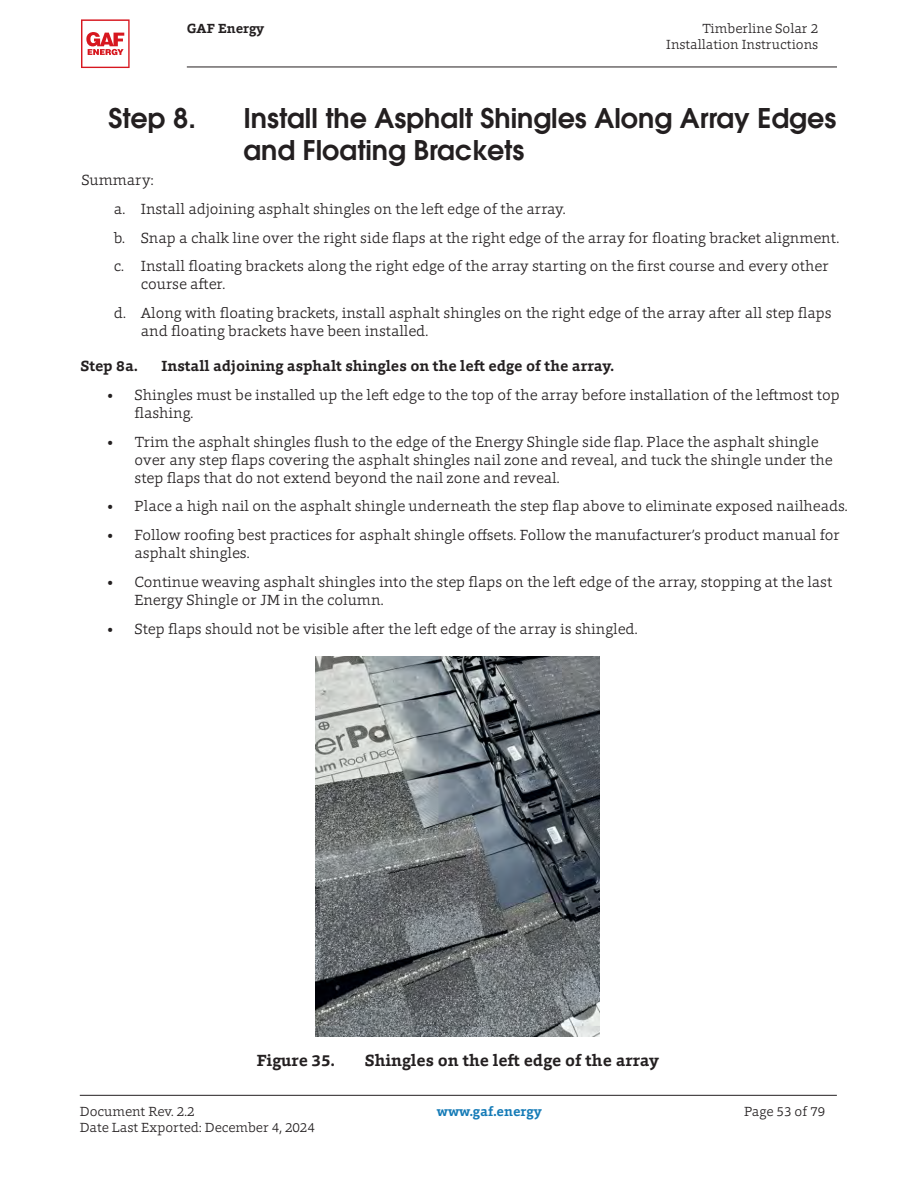
<style>
.page{position:relative;width:918px;height:1188px;background:#fff}
.page>*{position:absolute;margin:0;border:0;box-sizing:border-box;transform-origin:0 0}
.t1{font:600 27px/32.4px "ITC Avant Garde Std";color:#231f20}
.t2{font:700 16.5px "Foro";color:#231f20}
.Callout{font:300 15px/18px "Foro";color:#231f20}
.StepNumberLetter{font:700 15px "Foro";color:#231f20}
.t3{font:300 13.5px/16.2px "Foro";color:#231f20;text-align:right}
.t4{font:700 13.5px "Foro";color:#157bb7}
.t5{font:700 13.5px "Foro";color:#231f20}
.s1{font-weight:800}
</style>
<div class="page">
<hr style="left:187px;top:67px;width:650px;height:1px;background:#231f20">
<svg style="left:81px;top:19px;width:49px;height:49px"></svg>
<hr style="left:80px;top:1095px;width:757px;height:1px;background:#231f20">
<img style="left:315px;top:656px;width:285px;height:381px">
<p class="t5" style="left:187px;top:19px;width:79px">GAF Energy</p>
<p class="t3" style="left:666px;top:20px;width:154px">Timberline Solar 2<br>Installation Instructions</p>
<p class="t1" style="left:108px;top:101px;width:89px">Step 8.</p>
<p class="t1" style="left:243px;top:101px;width:594px">Install the Asphalt Shingles Along Array Edges and Floating Brackets</p>
<p class="Callout" style="left:81px;top:171px;width:74px">Summary:</p>
<p class="Callout" style="left:114px;top:199px;width:453px">a. Install adjoining asphalt shingles on the left edge of the array.</p>
<p class="Callout" style="left:114px;top:228px;width:727px">b. Snap a chalk line over the right side flaps at the right edge of the array for floating bracket alignment.</p>
<p class="Callout" style="left:141px;top:257px;width:690px;text-indent:-27px">c. Install floating brackets along the right edge of the array starting on the first course and every other course after.</p>
<p class="Callout" style="left:141px;top:304px;width:692px;text-indent:-27px">d. Along with floating brackets, install asphalt shingles on the right edge of the array after all step flaps and floating brackets have been installed.</p>
<p class="StepNumberLetter" style="left:81px;top:356px;width:59px">Step 8a.</p>
<p class="StepNumberLetter" style="left:162px;top:356px;width:454px">Install adjoining asphalt shingles on the left edge of the array.</p>
<p class="Callout" style="left:135px;top:385px;width:707px;text-indent:-27px"><span class="s1">•</span> Shingles must be installed up the left edge to the top of the array before installation of the leftmost top flashing.</p>
<p class="Callout" style="left:135px;top:432px;width:700px;text-indent:-27px"><span class="s1">•</span> Trim the asphalt shingles flush to the edge of the Energy Shingle side flap. Place the asphalt shingle over any step flaps covering the asphalt shingles nail zone and reveal, and tuck the shingle under the step flaps that do not extend beyond the nail zone and reveal.</p>
<p class="Callout" style="left:108px;top:497px;width:742px"><span class="s1">•</span> Place a high nail on the asphalt shingle underneath the step flap above to eliminate exposed nailheads.</p>
<p class="Callout" style="left:135px;top:526px;width:707px;text-indent:-27px"><span class="s1">•</span> Follow roofing best practices for asphalt shingle offsets. Follow the manufacturer’s product manual for asphalt shingles.</p>
<p class="Callout" style="left:135px;top:573px;width:699px;text-indent:-27px"><span class="s1">•</span> Continue weaving asphalt shingles into the step flaps on the left edge of the array, stopping at the last<br>Energy Shingle or JM in the column.</p>
<p class="Callout" style="left:108px;top:619px;width:532px"><span class="s1">•</span> Step flaps should not be visible after the left edge of the array is shingled.</p>
<p class="t2" style="left:257px;top:1049px;width:79px">Figure 35.</p>
<p class="t2" style="left:365px;top:1049px;width:296px">Shingles on the left edge of the array</p>
<p class="t3" style="left:80px;top:1103px;width:116px">Document Rev. 2.2</p>
<p class="t4" style="left:437px;top:1102px;width:106px">www.gaf.energy</p>
<p class="t3" style="left:744px;top:1103px;width:83px">Page 53 of 79</p>
<p class="t3" style="left:80px;top:1119px;width:237px">Date Last Exported: December 4, 2024</p>
</div>
